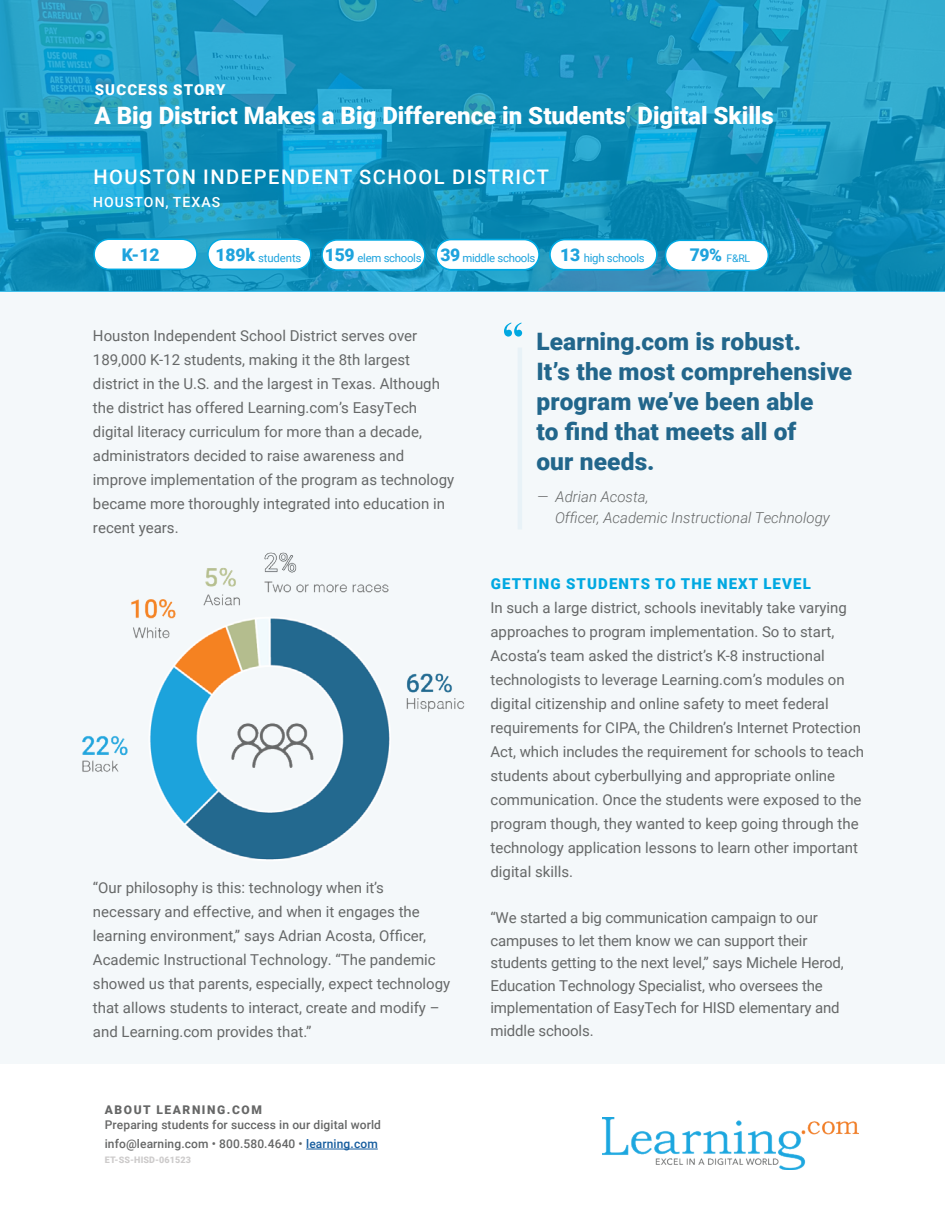
<style>
.page{position:relative;width:945px;height:1215px;background:#fff}
.page>*{position:absolute;margin:0;border:0;box-sizing:border-box;transform-origin:0 0}
.t1{font:900 24px/30px "Roboto";letter-spacing:.005em;color:#22668b}
.t2{font:900 24px "Roboto";color:#fff}
.t3{font:500 20.1px "Roboto";letter-spacing:.075em;color:#fff}
.t4{font:900 17.55px "Roboto";color:#1ea3dd}
.t5{font:15px/24px "Roboto";color:#666868}
.t6{font:italic 300 15px/21px "Roboto";color:#666868}
.t7{font:900 15px "Roboto";letter-spacing:.075em;color:#00a8e1}
.t8{font:900 15px "Roboto";letter-spacing:.075em;color:#fff}
.t9{font:500 13.95px "Roboto";letter-spacing:.075em;color:#fff}
.t10{font:500 12px/19.5px "Roboto";letter-spacing:.01em;color:#666767}
.t11{font:900 12px "Roboto";letter-spacing:.13em;color:#666767}
.t12{font:11.4px "Roboto";letter-spacing:-.025em;color:#1ea3dd}
.t13{font:10.5px "Roboto";color:#1ea3dd}
.t14{font:900 9px "Roboto";letter-spacing:.01em;color:#cdcbcb}
.s1{font-weight:900;font-size:17.55px}
.s2{color:#175d9e}
</style>
<div class="page">
<hr style="left:306px;top:1149px;width:72px;height:1px;background:#175d9e">
<img style="left:603px;top:1117px;width:256px;height:53px">
<svg style="left:0;top:0;width:945px;height:292px;background:#1997c1"></svg>
<div style="left:0;top:292px;width:945px;height:772px;background:#f4f8fa"></div>
<div style="left:94px;top:239px;width:103px;height:30px;background:#fff;border-radius:15px"></div>
<div style="left:93px;top:238px;width:105px;height:32px;border:2px solid #00a8e1;border-radius:15px"></div>
<div style="left:208px;top:239px;width:103px;height:30px;background:#fff;border-radius:15px"></div>
<div style="left:207px;top:238px;width:105px;height:32px;border:2px solid #00a8e1;border-radius:15px"></div>
<div style="left:322px;top:240px;width:103px;height:30px;background:#fff;border-radius:15px"></div>
<div style="left:321px;top:239px;width:105px;height:32px;border:2px solid #00a8e1;border-radius:15px"></div>
<img style="left:82px;top:552px;width:383px;height:308px">
<svg style="left:504px;top:322px;width:18px;height:15px"></svg>
<hr style="left:518px;top:348px;width:4px;height:181px;background:#e2eff6">
<div style="left:550px;top:240px;width:107px;height:30px;background:#fff;border-radius:15px"></div>
<div style="left:549px;top:239px;width:109px;height:31px;border:2px solid #00a8e1;border-radius:15px"></div>
<div style="left:666px;top:240px;width:102px;height:30px;background:#fff;border-radius:15px"></div>
<div style="left:665px;top:240px;width:104px;height:31px;border:2px solid #00a8e1;border-radius:15px"></div>
<div style="left:436px;top:240px;width:103px;height:30px;background:#fff;border-radius:15px"></div>
<div style="left:435px;top:239px;width:105px;height:31px;border:2px solid #00a8e1;border-radius:15px"></div>
<p class="t8" style="left:95px;top:79px;width:132px">SUCCESS STORY</p>
<h1 class="t2" style="left:94px;top:99px;width:681px">A Big District Makes a Big Difference in Students’ Digital Skills</h1>
<h2 class="t3" style="left:93px;top:163px;width:457px">HOUSTON INDEPENDENT SCHOOL DISTRICT</h2>
<p class="t9" style="left:93px;top:192px;width:128px">HOUSTON, TEXAS</p>
<p class="t4" style="left:122px;top:243px;width:39px">K-12</p>
<p class="t12" style="left:216px;top:250px;width:87px"><span class="s1">189k</span> students</p>
<p class="t12" style="left:325px;top:250px;width:212px"><span class="s1">159</span> elem schools <span class="s1">39</span> middle schools</p>
<p class="t12" style="left:560px;top:250px;width:86px"><span class="s1">13</span> high schools</p>
<p class="t4" style="left:690px;top:243px;width:34px">79%</p>
<p class="t13" style="left:727px;top:251px;width:25px">F&amp;RL</p>
<p class="t5" style="left:93px;top:323px;width:363px">Houston Independent School District serves over 189,000 K-12 students, making it the 8th largest district in the U.S. and the largest in Texas. Although the district has offered Learning.com’s EasyTech digital literacy curriculum for more than a decade, administrators decided to raise awareness and improve implementation of the program as technology became more thoroughly integrated into education in recent years.</p>
<p class="t5" style="left:93px;top:875px;width:359px">“Our philosophy is this: technology when it’s necessary and effective, and when it engages the learning environment,” says Adrian Acosta, Officer, Academic Instructional Technology. “The pandemic showed us that parents, especially, expect technology that allows students to interact, create and modify – and Learning.com provides that.”</p>
<p class="t11" style="left:105px;top:1101px;width:159px">ABOUT LEARNING.COM</p>
<p class="t10" style="left:105px;top:1114px;width:278px">Preparing students for success in our digital world info@learning.com • 800.580.4640 • <span class="s2">learning.com</span></p>
<p class="t14" style="left:105px;top:1154px;width:88px">ET-SS-HISD-061523</p>
<h1 class="t1" style="left:536px;top:325px;width:317px">Learning.com is robust.<br>It’s the most comprehensive program we’ve been able<br>to find that meets all of<br>our needs.</h1>
<p class="t6" style="left:555px;top:485px;width:276px;text-indent:-18px">— Adrian Acosta,<br>Officer, Academic Instructional Technology</p>
<p class="t7" style="left:491px;top:573px;width:322px">GETTING STUDENTS TO THE NEXT LEVEL</p>
<p class="t5" style="left:490px;top:595px;width:375px">In such a large district, schools inevitably take varying approaches to program implementation. So to start, Acosta’s team asked the district’s K-8 instructional technologists to leverage Learning.com’s modules on digital citizenship and online safety to meet federal requirements for CIPA, the Children’s Internet Protection Act, which includes the requirement for schools to teach students about cyberbullying and appropriate online communication. Once the students were exposed to the program though, they wanted to keep going through the technology application lessons to learn other important digital skills.</p>
<p class="t5" style="left:490px;top:906px;width:355px;line-height:22.5px">“We started a big communication campaign to our campuses to let them know we can support their students getting to the next level,” says Michele Herod, Education Technology Specialist, who oversees the implementation of EasyTech for HISD elementary and middle schools.</p>
</div>
